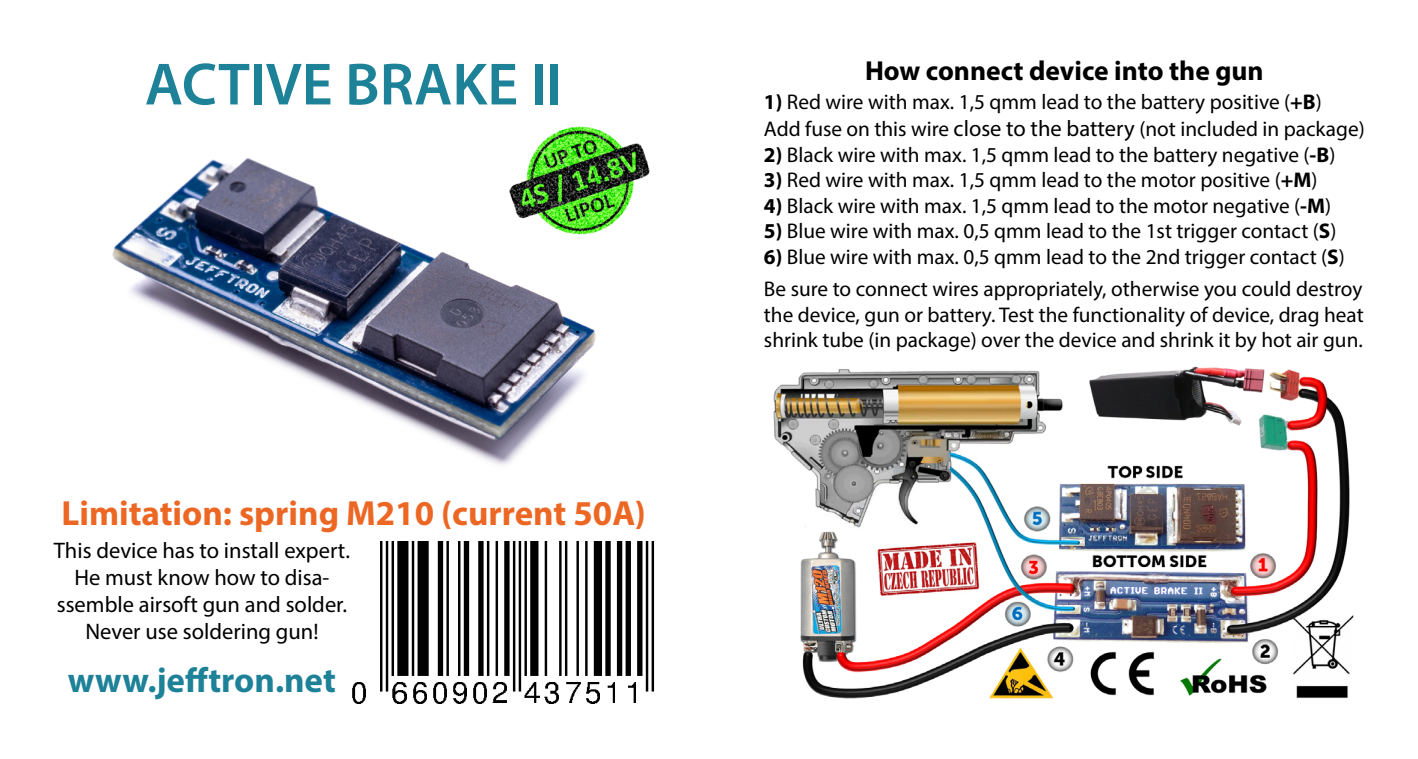
<style>
.page{position:relative;width:1418px;height:759px;background:#fff}
.page>*{position:absolute;margin:0;border:0;box-sizing:border-box;transform-origin:0 0}
.t1{font:600 60px "Myriad Pro";color:#1d8198}
.t2{font:700 35px "Myriad Pro";color:#ed6724}
.t3{font:700 35px "Myriad Pro";color:#1d8198}
.t4{font:700 27.5px "Myriad Pro";color:#000}
.t5{font:22.5px/27px "Myriad Pro";color:#000;text-align:center}
.t6{font:21.25px/27px "Myriad Pro";color:#000}
.s1{font-weight:700}
.s2{font-size:22.5px}
</style>
<div class="page">
<img style="left:112px;top:158px;width:484px;height:307px">
<img style="left:503px;top:126px;width:147px;height:115px">
<hr style="left:380px;top:541px;width:2px;height:150px;background:#000">
<hr style="left:386px;top:541px;width:2px;height:150px;background:#000">
<hr style="left:391px;top:541px;width:3px;height:134px;background:#000">
<div style="left:397px;top:541px;width:11px;height:134px;background:#000"></div>
<hr style="left:412px;top:541px;width:2px;height:134px;background:#000">
<div style="left:417px;top:541px;width:11px;height:134px;background:#000"></div>
<div style="left:438px;top:541px;width:5px;height:134px;background:#000"></div>
<hr style="left:446px;top:541px;width:3px;height:134px;background:#000">
<hr style="left:458px;top:541px;width:2px;height:134px;background:#000">
<div style="left:464px;top:541px;width:5px;height:134px;background:#000"></div>
<div style="left:478px;top:541px;width:5px;height:134px;background:#000"></div>
<hr style="left:487px;top:541px;width:2px;height:134px;background:#000">
<hr style="left:495px;top:541px;width:3px;height:134px;background:#000">
<div style="left:504px;top:541px;width:5px;height:134px;background:#000"></div>
<hr style="left:513px;top:541px;width:2px;height:150px;background:#000">
<hr style="left:518px;top:541px;width:3px;height:150px;background:#000">
<hr style="left:524px;top:541px;width:3px;height:134px;background:#000">
<div style="left:530px;top:541px;width:8px;height:134px;background:#000"></div>
<hr style="left:544px;top:541px;width:3px;height:134px;background:#000">
<hr style="left:559px;top:541px;width:2px;height:134px;background:#000">
<hr style="left:565px;top:541px;width:2px;height:134px;background:#000">
<hr style="left:576px;top:541px;width:3px;height:134px;background:#000">
<hr style="left:585px;top:541px;width:2px;height:134px;background:#000">
<div style="left:594px;top:541px;width:8px;height:134px;background:#000"></div>
<div style="left:605px;top:541px;width:5px;height:134px;background:#000"></div>
<div style="left:617px;top:541px;width:5px;height:134px;background:#000"></div>
<div style="left:625px;top:541px;width:6px;height:134px;background:#000"></div>
<div style="left:637px;top:541px;width:5px;height:134px;background:#000"></div>
<hr style="left:646px;top:541px;width:2px;height:150px;background:#000">
<hr style="left:651px;top:541px;width:3px;height:150px;background:#000">
<img style="left:352px;top:682px;width:13px;height:21px">
<img style="left:392px;top:682px;width:14px;height:21px">
<img style="left:413px;top:682px;width:13px;height:21px">
<img style="left:433px;top:682px;width:13px;height:21px">
<img style="left:453px;top:682px;width:13px;height:21px">
<img style="left:473px;top:682px;width:13px;height:21px">
<img style="left:493px;top:682px;width:14px;height:20px">
<img style="left:524px;top:682px;width:15px;height:20px">
<img style="left:544px;top:682px;width:15px;height:21px">
<img style="left:566px;top:682px;width:14px;height:20px">
<img style="left:586px;top:682px;width:13px;height:21px">
<img style="left:607px;top:682px;width:8px;height:20px">
<img style="left:628px;top:682px;width:7px;height:20px">
<img style="left:773px;top:366px;width:581px;height:333px">
<h1 class="t1" style="left:145px;top:46px;width:419px">ACTIVE BRAKE II</h1>
<p class="t4" style="left:865px;top:53px;width:400px">How connect device into the gun</p>
<p class="t6" style="left:764px;top:88px;width:602px"><span class="s1">1)</span> Red wire with max. 1,5 qmm lead to the battery positive (<span class="s1">+B</span>)<br>Add fuse on this wire <span class="s2">close to the battery</span> (not included in package)</p>
<p class="t6" style="left:764px;top:141px;width:573px"><span class="s1">2)</span> Black wire with max. 1,5 qmm lead to the battery negative (<span class="s1">-B</span>)</p>
<p class="t6" style="left:764px;top:166px;width:555px"><span class="s1">3)</span> Red wire with max. 1,5 qmm lead to the motor positive (<span class="s1">+M</span>)</p>
<p class="t6" style="left:764px;top:192px;width:568px"><span class="s1">4)</span> Black wire with max. 1,5 qmm lead to the motor negative (<span class="s1">-M</span>)</p>
<p class="t6" style="left:764px;top:217px;width:574px"><span class="s1">5)</span> Blue wire with max. 0,5 qmm lead to the 1st trigger contact (<span class="s1">S</span>)</p>
<p class="t6" style="left:764px;top:240px;width:600px;line-height:32.5px"><span class="s1">6)</span> Blue wire with max. 0,5 qmm lead to the 2nd trigger contact (<span class="s1">S</span>)<br>Be sure to connect wires appropriately, otherwise you could destroy</p>
<p class="t6" style="left:764px;top:301px;width:601px;line-height:25.5px">the device, gun or battery. Test the functionality of device, drag heat shrink tube (in package) over the device and shrink it by hot air gun.</p>
<h2 class="t2" style="left:61px;top:490px;width:585px">Limitation: spring M210 (current 50A)</h2>
<p class="t5" style="left:54px;top:536px;width:297px">This device has to install expert.<br>He must know how to disa&shy;ssemble airsoft gun and solder.<br>Never use soldering gun!</p>
<h2 class="t3" style="left:68px;top:657px;width:269px">www.jefftron.net</h2>
</div>
